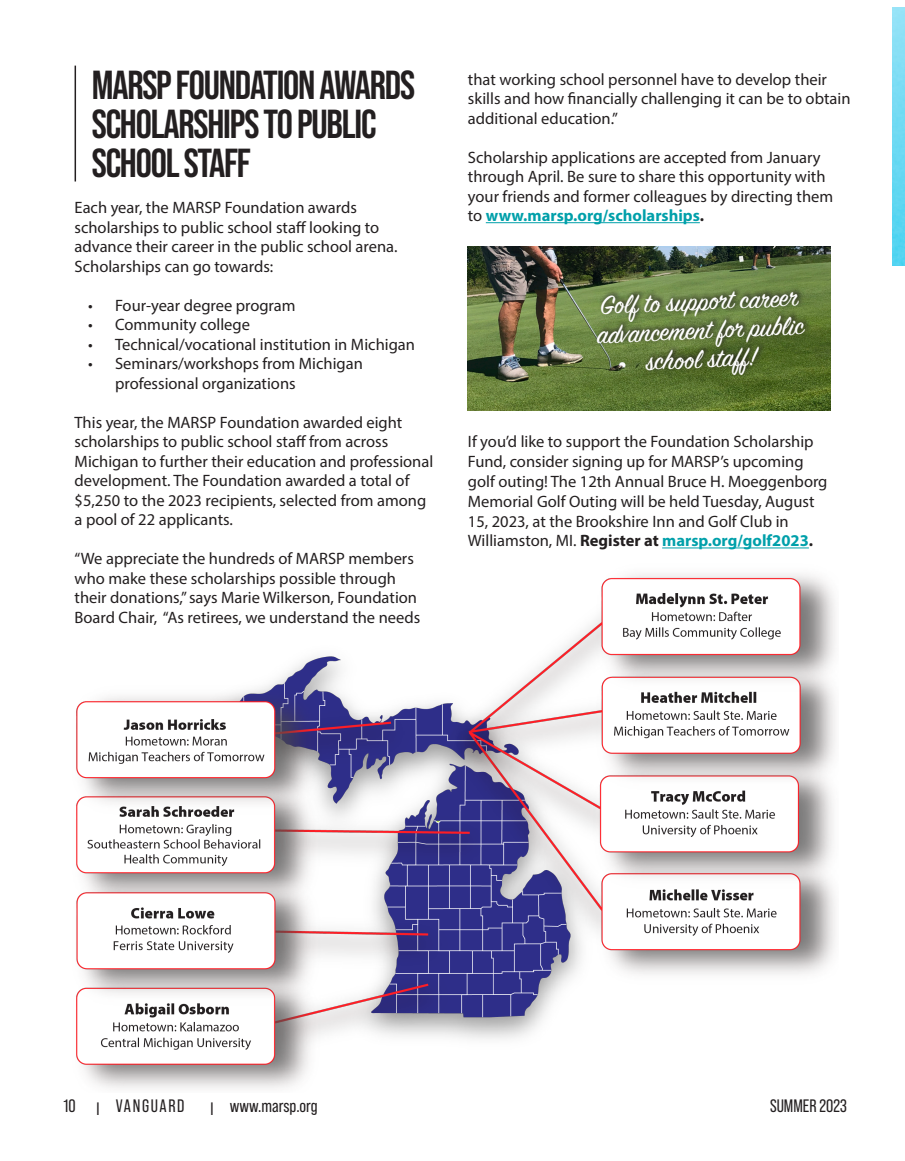
<style>
.page{position:relative;width:905px;height:1161px;background:#fff}
.page>*{position:absolute;margin:0;border:0;box-sizing:border-box;transform-origin:0 0}
.t1{font:700 40.5px/39px "Bebas Neue Pro";letter-spacing:-.03em;color:#231f20}
.t2{font:28.8px/29px "Sign Painter House Script";color:#fff;text-align:center}
.t3{font:18px "Bebas Neue Pro";color:#231f20}
.t4{font:18px "Bebas Neue Pro";letter-spacing:.09em;color:#231f20}
.Headline{font:16.5px/19.5px "Myriad Pro";color:#231f20}
.Headline-2{font:700 16.5px "Myriad Pro";color:#00a0aa}
.s1{font-weight:400;color:#231f20}
.s2{color:#231f20}
.s3{font-weight:700}
.s4{font-weight:700;color:#00a0aa}
</style>
<div class="page">
<img style="left:892px;top:7px;width:12px;height:259px">
<img style="left:468px;top:246px;width:362px;height:165px">
<img style="left:76px;top:574px;width:759px;height:514px">
<hr style="left:486px;top:222px;width:213px;height:1px;background:#00a0aa">
<svg style="left:594px;top:286px;width:217px;height:93px;background:#5a6f37"></svg>
<hr style="left:662px;top:548px;width:146px;height:1px;background:#00a0aa">
<hr style="left:75px;top:66px;width:1px;height:116px;background:#231f20">
<p class="t1" style="left:92px;top:65px;width:325px">MARSP FOUNDATION AWARDS<br>SCHOLARSHIPS TO PUBLIC<br>SCHOOL STAFF</p>
<p class="Headline" style="left:468px;top:69px;width:384px">that working school personnel have to develop their skills and how financially challenging it can be to obtain additional education.”</p>
<p class="Headline" style="left:468px;top:147px;width:367px">Scholarship applications are accepted from January through April. Be sure to share this opportunity with your friends and former colleagues by directing them</p>
<p class="Headline-2" style="left:468px;top:205px;width:238px"><span class="s1">to</span> www.marsp.org/scholarships<span class="s2">.</span></p>
<p class="Headline" style="left:75px;top:197px;width:324px">Each year, the MARSP Foundation awards scholarships to public school staff looking to advance their career in the public school arena.<br>Scholarships can go towards:</p>
<p class="Headline" style="left:88px;top:295px;width:209px">• Four-year degree program</p>
<p class="Headline" style="left:88px;top:314px;width:163px">• Community college</p>
<p class="Headline" style="left:88px;top:334px;width:328px">• Technical/vocational institution in Michigan</p>
<p class="Headline" style="left:115px;top:353px;width:249px;text-indent:-27px">• Seminars/workshops from Michigan professional organizations</p>
<p class="Headline" style="left:75px;top:412px;width:360px">This year, the MARSP Foundation awarded eight scholarships to public school staff from across Michigan to further their education and professional development. The Foundation awarded a total of $5,250 to the 2023 recipients, selected from among a pool of 22 applicants.</p>
<p class="Headline" style="left:75px;top:548px;width:347px">“We appreciate the hundreds of MARSP members who make these scholarships possible through their donations,” says Marie Wilkerson, Foundation Board Chair, “As retirees, we understand the needs</p>
<p class="t2" style="left:594px;top:295px;width:208px;rotate:-3deg">Gol f to support car eer advancement for public schoo l staff!</p>
<p class="Headline" style="left:468px;top:432px;width:361px">If you’d like to support the Foundation Scholarship Fund, consider signing up for MARSP’s upcoming golf outing! The 12th Annual Bruce H. Moeggenborg Memorial Golf Outing will be held Tuesday, August 15, 2023, at the Brookshire Inn and Golf Club in Williamston, MI. <span class="s3">Register at</span> <span class="s4">marsp.org/golf2023</span><span class="s3">.</span></p>
<p class="t4" style="left:63px;top:1095px;width:123px">10 l VANGUARD</p>
<p class="t3" style="left:210px;top:1095px;width:109px">l www.marsp.org</p>
<p class="t3" style="left:770px;top:1095px;width:78px">SUMMER 2023</p>
</div>
